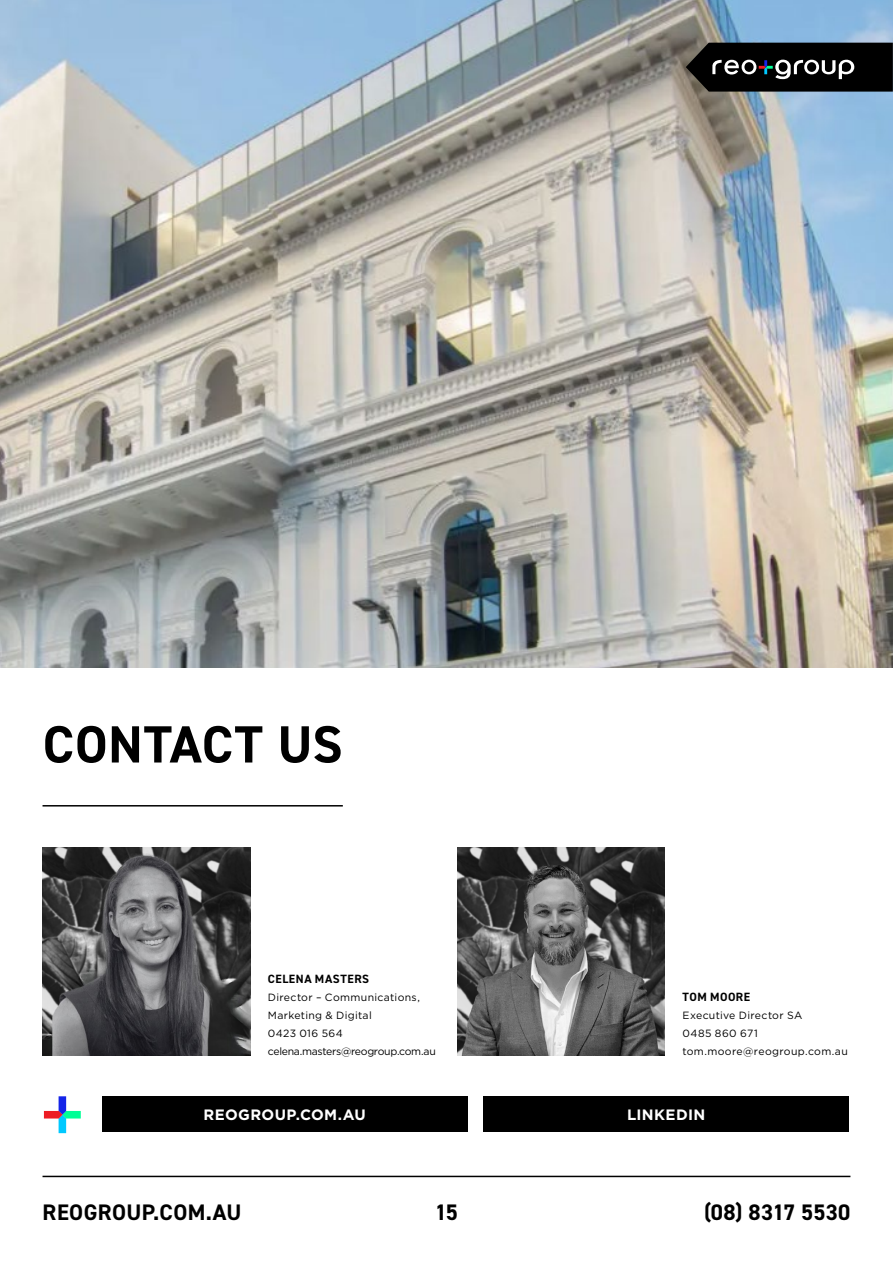
<style>
.page{position:relative;width:893px;height:1263px;background:#fff}
.page>*{position:absolute;margin:0;border:0;box-sizing:border-box;transform-origin:0 0}
.t1{font:700 52.5px "DIN2014";letter-spacing:.01em;color:#000}
.t2{font:700 22.5px "DIN2014";letter-spacing:.015em;color:#000}
.t3{font:700 15px "Gotham";letter-spacing:.025em;color:#fff}
.t4{font:700 12px "DIN2014";letter-spacing:.045em;color:#000}
.t5{font:10.5px/18px "Gotham";letter-spacing:.03em;color:#000}
</style>
<div class="page">
<img style="left:0;top:0;width:893px;height:668px">
<svg style="left:686px;top:43px;width:207px;height:49px"></svg>
<hr style="left:43px;top:1176px;width:807px;height:1px;background:#000">
<hr style="left:43px;top:805px;width:300px;height:1px;background:#000">
<img style="left:43px;top:847px;width:207px;height:208px">
<img style="left:457px;top:847px;width:208px;height:208px">
<div style="left:102px;top:1096px;width:366px;height:36px;background:#000"></div>
<div style="left:484px;top:1096px;width:365px;height:36px;background:#000"></div>
<svg style="left:44px;top:1096px;width:37px;height:37px"></svg>
<h1 class="t1" style="left:43px;top:709px;width:301px">CONTACT US</h1>
<p class="t4" style="left:268px;top:971px;width:103px">CELENA MASTERS</p>
<p class="t5" style="left:268px;top:988px;width:169px">Director – Communications,<br>Marketing &amp; Digital<br>0423 016 564 celena.masters@reogroup.com.au</p>
<p class="t4" style="left:683px;top:989px;width:69px">TOM MOORE</p>
<p class="t5" style="left:682px;top:1006px;width:167px">Executive Director SA<br>0485 860 671 tom.moore@reogroup.com.au</p>
<h3 class="t3" style="left:204px;top:1105px;width:164px">REOGROUP.COM.AU</h3>
<h3 class="t3" style="left:627px;top:1105px;width:80px">LINKEDIN</h3>
<h2 class="t2" style="left:43px;top:1198px;width:200px">REOGROUP.COM.AU</h2>
<h2 class="t2" style="left:435px;top:1198px;width:25px">15</h2>
<h2 class="t2" style="left:704px;top:1198px;width:148px">(08) 8317 5530</h2>
</div>
